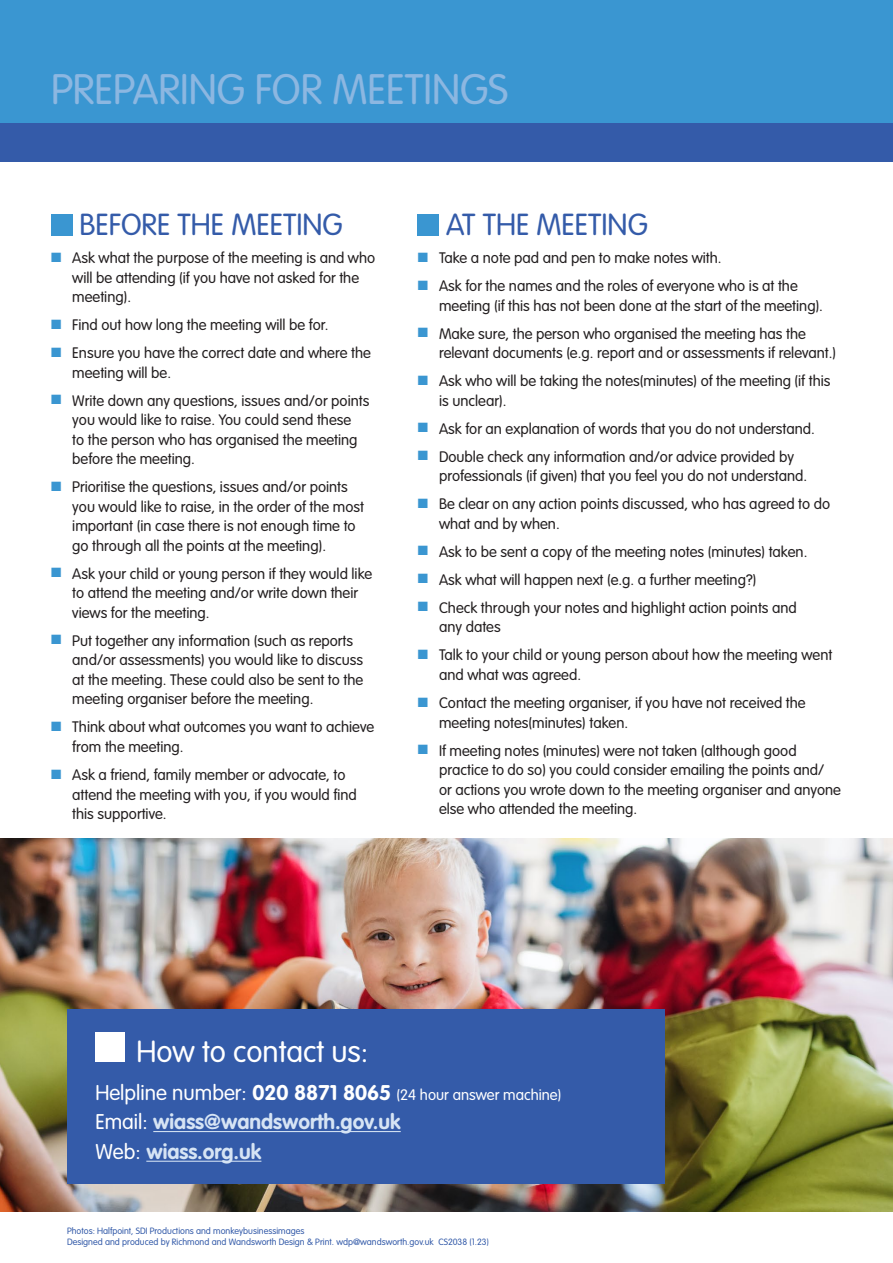
<style>
.page{position:relative;width:893px;height:1263px;background:#fff}
.page>*{position:absolute;margin:0;border:0;box-sizing:border-box;transform-origin:0 0}
.t1{font:300 42px "VAG Rounded LT";color:#8cb7e1}
.t2{font:300 30px "VAG Rounded LT";color:#345ba9}
.t3{font:300 30px "VAG Rounded LT";color:#fff}
.t4{font:700 21px/29.7px "VAG Rounded LT";color:#d6e4f4}
.t5{font:300 15px/19.5px "VAG Rounded LT";color:#231f20}
.t6{font:300 15px "VAG Rounded LT";color:#fff}
.t7{font:300 9px/12px "VAG Rounded LT";color:#345ba9}
.s1{color:#3a96d1}
.s2{font-size:21px}
.s3{font-weight:700;font-size:21px}
.s4{font-weight:300;color:#fff}
</style>
<div class="page">
<div style="left:51px;top:214px;width:21px;height:21px;background:#3a96d1"></div>
<div style="left:418px;top:214px;width:21px;height:21px;background:#3a96d1"></div>
<img style="left:0;top:839px;width:893px;height:373px">
<div style="left:67px;top:1009px;width:597px;height:175px;background:#345ba9"></div>
<hr style="left:153px;top:1131px;width:248px;height:1px;background:#d6e4f4">
<hr style="left:146px;top:1161px;width:115px;height:1px;background:#d6e4f4">
<div style="left:95px;top:1032px;width:30px;height:30px;background:#fff"></div>
<div style="left:0;top:0;width:893px;height:123px;background:#3a96d1"></div>
<div style="left:0;top:123px;width:893px;height:39px;background:#345ba9"></div>
<h1 class="t1" style="left:51px;top:65px;width:459px">PREPARING FOR MEETINGS</h1>
<h2 class="t2" style="left:79px;top:208px;width:265px">BEFORE THE MEETING</h2>
<p class="t5" style="left:72px;top:249px;width:304px;text-indent:-21px"><span class="s1">■</span> Ask what the purpose of the meeting is and who will be attending (if you have not asked for the meeting).</p>
<p class="t5" style="left:51px;top:316px;width:279px"><span class="s1">■</span> Find out how long the meeting will be for.</p>
<p class="t5" style="left:72px;top:344px;width:300px;text-indent:-21px"><span class="s1">■</span> Ensure you have the correct date and where the meeting will be.</p>
<p class="t5" style="left:72px;top:391px;width:299px;text-indent:-21px"><span class="s1">■</span> Write down any questions, issues and/or points you would like to raise. You could send these<br>to the person who has organised the meeting before the meeting.</p>
<p class="t5" style="left:72px;top:478px;width:293px;text-indent:-21px"><span class="s1">■</span> Prioritise the questions, issues and/or points you would like to raise, in the order of the most important (in case there is not enough time to go through all the points at the meeting).</p>
<p class="t5" style="left:72px;top:564px;width:302px;text-indent:-21px"><span class="s1">■</span> Ask your child or young person if they would like to attend the meeting and/or write down their views for the meeting.</p>
<p class="t5" style="left:72px;top:631px;width:292px;text-indent:-21px"><span class="s1">■</span> Put together any information (such as reports and/or assessments) you would like to discuss at the meeting. These could also be sent to the meeting organiser before the meeting.</p>
<p class="t5" style="left:72px;top:718px;width:303px;text-indent:-21px"><span class="s1">■</span> Think about what outcomes you want to achieve from the meeting.</p>
<p class="t5" style="left:72px;top:765px;width:286px;text-indent:-21px"><span class="s1">■</span> Ask a friend, family member or advocate, to attend the meeting with you, if you would find this supportive.</p>
<h2 class="t2" style="left:446px;top:208px;width:203px">AT THE MEETING</h2>
<p class="t5" style="left:418px;top:249px;width:305px"><span class="s1">■</span> Take a note pad and pen to make notes with.</p>
<p class="t5" style="left:439px;top:277px;width:385px;text-indent:-21px"><span class="s1">■</span> Ask for the names and the roles of everyone who is at the meeting (if this has not been done at the start of the meeting).</p>
<p class="t5" style="left:439px;top:324px;width:399px;text-indent:-21px"><span class="s1">■</span> Make sure, the person who organised the meeting has the relevant documents (e.g. report and or assessments if relevant.)</p>
<p class="t5" style="left:439px;top:372px;width:393px;text-indent:-21px"><span class="s1">■</span> Ask who will be taking the notes(minutes) of the meeting (if this is unclear).</p>
<p class="t5" style="left:418px;top:419px;width:399px"><span class="s1">■</span> Ask for an explanation of words that you do not understand.</p>
<p class="t5" style="left:439px;top:447px;width:370px;text-indent:-21px"><span class="s1">■</span> Double check any information and/or advice provided by professionals (if given) that you feel you do not understand.</p>
<p class="t5" style="left:439px;top:495px;width:393px;text-indent:-21px"><span class="s1">■</span> Be clear on any action points discussed, who has agreed to do what and by when.</p>
<p class="t5" style="left:418px;top:542px;width:391px"><span class="s1">■</span> Ask to be sent a copy of the meeting notes (minutes) taken.</p>
<p class="t5" style="left:418px;top:570px;width:340px"><span class="s1">■</span> Ask what will happen next (e.g. a further meeting?)</p>
<p class="t5" style="left:439px;top:598px;width:359px;text-indent:-21px"><span class="s1">■</span> Check through your notes and highlight action points and any dates</p>
<p class="t5" style="left:439px;top:646px;width:395px;text-indent:-21px"><span class="s1">■</span> Talk to your child or young person about how the meeting went and what was agreed.</p>
<p class="t5" style="left:439px;top:693px;width:368px;text-indent:-21px"><span class="s1">■</span> Contact the meeting organiser, if you have not received the meeting notes(minutes) taken.</p>
<p class="t5" style="left:439px;top:741px;width:403px;text-indent:-21px"><span class="s1">■</span> If meeting notes (minutes) were not taken (although good practice to do so) you could consider emailing the points and/<br>or actions you wrote down to the meeting organiser and anyone else who attended the meeting.</p>
<h2 class="t3" style="left:136px;top:1034px;width:233px">How to contact us:</h2>
<p class="t6" style="left:95px;top:1086px;width:467px"><span class="s2">Helpline number:</span> <span class="s3">020 8871 8065</span> (24 hour answer machine)</p>
<h3 class="t4" style="left:95px;top:1108px;width:307px"><span class="s4">Email:</span> wiass@wandsworth.gov.uk<br><span class="s4">Web:</span> wiass.org.uk</h3>
<p class="t7" style="left:67px;top:1225px;width:423px">Photos: Halfpoint, SDI Productions and monkeybusinessimages<br>Designed and produced by Richmond and Wandsworth Design &amp; Print. wdp@wandsworth.gov.uk CS2038 (1.23)</p>
</div>
